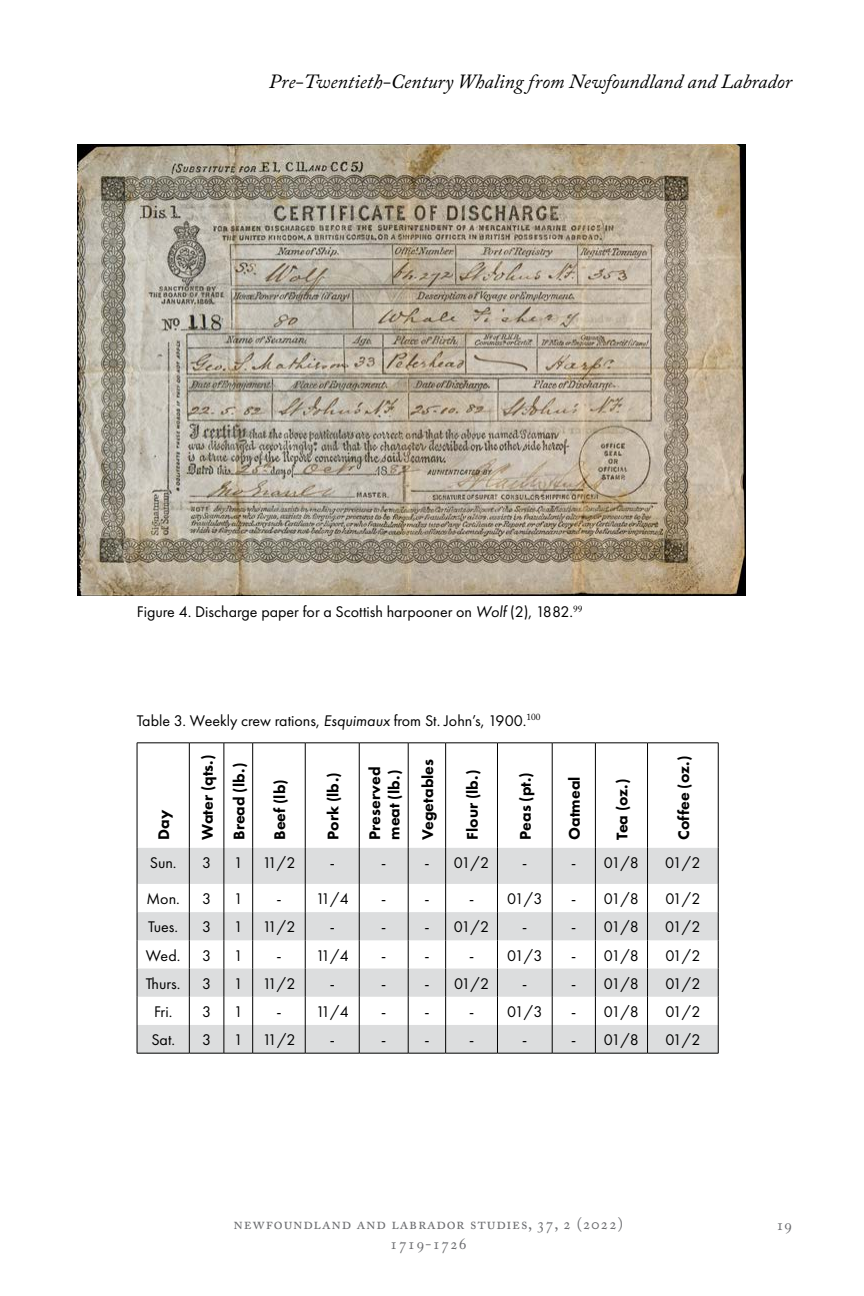
<style>
.page{position:relative;width:864px;height:1296px;background:#fff}
.page>*{position:absolute;margin:0;border:0;box-sizing:border-box;transform-origin:0 0}
.t1{font:italic 20px "Adobe Caslon Pro";color:#000}
.t2{font:16px "Futura PT";color:#000}
.t3{font:800 16px/31.6px "Futura PT";color:#000}
.t4{font:16px "Adobe Caslon Pro";letter-spacing:.05em;color:#6d6e71}
.s1{font-style:italic}
</style>
<div class="page">
<svg style="left:138px;top:848px;width:580px;height:205px;fill:#dcddde"></svg>
<hr style="left:189px;top:743px;width:1px;height:105px;background:#000">
<hr style="left:224px;top:743px;width:1px;height:105px;background:#000">
<hr style="left:252px;top:743px;width:1px;height:105px;background:#000">
<hr style="left:305px;top:743px;width:1px;height:105px;background:#000">
<hr style="left:359px;top:743px;width:1px;height:105px;background:#000">
<hr style="left:408px;top:743px;width:1px;height:105px;background:#000">
<hr style="left:445px;top:743px;width:1px;height:105px;background:#000">
<hr style="left:497px;top:743px;width:1px;height:105px;background:#000">
<hr style="left:552px;top:743px;width:1px;height:105px;background:#000">
<hr style="left:595px;top:743px;width:1px;height:105px;background:#000">
<hr style="left:647px;top:743px;width:1px;height:105px;background:#000">
<hr style="left:189px;top:848px;width:1px;height:36px;background:#000">
<hr style="left:224px;top:848px;width:1px;height:36px;background:#000">
<hr style="left:252px;top:848px;width:1px;height:36px;background:#000">
<hr style="left:305px;top:848px;width:1px;height:36px;background:#000">
<hr style="left:359px;top:848px;width:1px;height:36px;background:#000">
<hr style="left:408px;top:848px;width:1px;height:36px;background:#000">
<hr style="left:445px;top:848px;width:1px;height:36px;background:#000">
<hr style="left:497px;top:848px;width:1px;height:36px;background:#000">
<hr style="left:552px;top:848px;width:1px;height:36px;background:#000">
<hr style="left:595px;top:848px;width:1px;height:36px;background:#000">
<hr style="left:647px;top:848px;width:1px;height:36px;background:#000">
<svg style="left:189px;top:884px;width:1px;height:169px"></svg>
<svg style="left:305px;top:884px;width:1px;height:169px"></svg>
<svg style="left:359px;top:884px;width:1px;height:169px"></svg>
<svg style="left:408px;top:884px;width:1px;height:169px"></svg>
<svg style="left:445px;top:884px;width:1px;height:169px"></svg>
<svg style="left:497px;top:884px;width:1px;height:169px"></svg>
<svg style="left:552px;top:884px;width:1px;height:169px"></svg>
<svg style="left:595px;top:884px;width:1px;height:169px"></svg>
<svg style="left:647px;top:884px;width:1px;height:169px"></svg>
<hr style="left:137px;top:742px;width:52px;height:1px;background:#000">
<hr style="left:137px;top:743px;width:1px;height:105px;background:#000">
<hr style="left:189px;top:742px;width:35px;height:1px;background:#000">
<svg style="left:224px;top:742px;width:29px;height:1px"></svg>
<hr style="left:253px;top:742px;width:52px;height:1px;background:#000">
<hr style="left:305px;top:742px;width:54px;height:1px;background:#000">
<hr style="left:359px;top:742px;width:49px;height:1px;background:#000">
<hr style="left:408px;top:742px;width:38px;height:1px;background:#000">
<hr style="left:446px;top:742px;width:51px;height:1px;background:#000">
<hr style="left:497px;top:742px;width:55px;height:1px;background:#000">
<hr style="left:552px;top:742px;width:43px;height:1px;background:#000">
<hr style="left:595px;top:742px;width:53px;height:1px;background:#000">
<hr style="left:648px;top:742px;width:71px;height:1px;background:#000">
<hr style="left:718px;top:743px;width:1px;height:105px;background:#000">
<hr style="left:137px;top:848px;width:1px;height:36px;background:#000">
<hr style="left:718px;top:848px;width:1px;height:36px;background:#000">
<svg style="left:137px;top:884px;width:1px;height:169px"></svg>
<svg style="left:718px;top:884px;width:1px;height:169px"></svg>
<hr style="left:137px;top:1053px;width:52px;height:1px;background:#000">
<hr style="left:189px;top:1053px;width:35px;height:1px;background:#000">
<svg style="left:224px;top:884px;width:29px;height:170px"></svg>
<hr style="left:253px;top:1053px;width:52px;height:1px;background:#000">
<hr style="left:305px;top:1053px;width:54px;height:1px;background:#000">
<hr style="left:359px;top:1053px;width:49px;height:1px;background:#000">
<hr style="left:408px;top:1053px;width:38px;height:1px;background:#000">
<hr style="left:446px;top:1053px;width:51px;height:1px;background:#000">
<hr style="left:497px;top:1053px;width:55px;height:1px;background:#000">
<hr style="left:552px;top:1053px;width:43px;height:1px;background:#000">
<hr style="left:595px;top:1053px;width:53px;height:1px;background:#000">
<hr style="left:648px;top:1053px;width:71px;height:1px;background:#000">
<img style="left:78px;top:144px;width:668px;height:452px">
<p class="t1" style="left:269px;top:69px;width:525px">Pre-Twentieth-Century Whaling from Newfoundland and Labrador</p>
<p class="t2" style="left:137px;top:602px;width:447px">Figure 4. Discharge paper for a Scottish harpooner on <span class="s1">Wolf</span> (2), 1882.<sup>99</sup></p>
<p class="t2" style="left:137px;top:711px;width:405px">Table 3. Weekly crew rations, <span class="s1">Esquimaux</span> from St. John’s, 1900.<sup>100</sup></p>
<p class="t3" style="left:148px;top:840px;width:31px;rotate:-90deg">Day</p>
<p class="t3" style="left:191px;top:840px;width:86px;rotate:-90deg">Water (qts.)<br>Bread (lb.)</p>
<p class="t3" style="left:264px;top:840px;width:62px;rotate:-90deg">Beef (lb)</p>
<p class="t3" style="left:317px;top:840px;width:69px;rotate:-90deg">Pork (lb.)</p>
<p class="t3" style="left:365px;top:840px;width:75px;line-height:19.2px;rotate:-90deg">Preserved meat (lb.)</p>
<p class="t3" style="left:412px;top:840px;width:82px;rotate:-90deg">Vegetables</p>
<p class="t3" style="left:456px;top:840px;width:72px;rotate:-90deg">Flour (lb.)</p>
<p class="t3" style="left:510px;top:840px;width:69px;rotate:-90deg">Peas (pt.)</p>
<p class="t3" style="left:559px;top:840px;width:65px;rotate:-90deg">Oatmeal</p>
<p class="t3" style="left:606px;top:840px;width:62px;rotate:-90deg">Tea (oz.)</p>
<p class="t3" style="left:668px;top:840px;width:85px;rotate:-90deg">Coffee (oz.)</p>
<p class="t2" style="left:150px;top:853px;width:28px">Sun.</p>
<p class="t2" style="left:202px;top:853px;width:11px">3</p>
<p class="t2" style="left:234px;top:853px;width:63px">1 11/2</p>
<p class="t2" style="left:330px;top:853px;width:7px">-</p>
<p class="t2" style="left:381px;top:853px;width:50px">- -</p>
<p class="t2" style="left:454px;top:853px;width:37px">01/2</p>
<p class="t2" style="left:522px;top:853px;width:7px">-</p>
<p class="t2" style="left:571px;top:853px;width:69px">- 01/8</p>
<p class="t2" style="left:665px;top:853px;width:37px">01/2</p>
<p class="t2" style="left:147px;top:889px;width:35px">Mon.</p>
<p class="t2" style="left:202px;top:889px;width:11px">3</p>
<p class="t2" style="left:234px;top:889px;width:11px">1</p>
<p class="t2" style="left:276px;top:889px;width:74px">- 11/4</p>
<p class="t2" style="left:381px;top:889px;width:50px">- -</p>
<p class="t2" style="left:469px;top:889px;width:75px">- 01/3</p>
<p class="t2" style="left:571px;top:889px;width:69px">- 01/8</p>
<p class="t2" style="left:665px;top:889px;width:37px">01/2</p>
<p class="t2" style="left:148px;top:918px;width:32px">Tues.</p>
<p class="t2" style="left:202px;top:918px;width:11px">3</p>
<p class="t2" style="left:234px;top:918px;width:63px">1 11/2</p>
<p class="t2" style="left:330px;top:918px;width:7px">-</p>
<p class="t2" style="left:381px;top:918px;width:50px">- -</p>
<p class="t2" style="left:454px;top:918px;width:37px">01/2</p>
<p class="t2" style="left:522px;top:918px;width:7px">-</p>
<p class="t2" style="left:571px;top:918px;width:69px">- 01/8</p>
<p class="t2" style="left:665px;top:918px;width:37px">01/2</p>
<p class="t2" style="left:146px;top:946px;width:36px">Wed.</p>
<p class="t2" style="left:202px;top:946px;width:11px">3</p>
<p class="t2" style="left:234px;top:946px;width:11px">1</p>
<p class="t2" style="left:276px;top:946px;width:74px">- 11/4</p>
<p class="t2" style="left:381px;top:946px;width:50px">- -</p>
<p class="t2" style="left:469px;top:946px;width:75px">- 01/3</p>
<p class="t2" style="left:571px;top:946px;width:69px">- 01/8</p>
<p class="t2" style="left:665px;top:946px;width:37px">01/2</p>
<p class="t2" style="left:146px;top:974px;width:36px">Thurs.</p>
<p class="t2" style="left:202px;top:974px;width:11px">3</p>
<p class="t2" style="left:234px;top:974px;width:63px">1 11/2</p>
<p class="t2" style="left:330px;top:974px;width:7px">-</p>
<p class="t2" style="left:381px;top:974px;width:50px">- -</p>
<p class="t2" style="left:454px;top:974px;width:37px">01/2</p>
<p class="t2" style="left:522px;top:974px;width:7px">-</p>
<p class="t2" style="left:571px;top:974px;width:69px">- 01/8</p>
<p class="t2" style="left:665px;top:974px;width:37px">01/2</p>
<p class="t2" style="left:154px;top:1002px;width:20px">Fri.</p>
<p class="t2" style="left:202px;top:1002px;width:11px">3</p>
<p class="t2" style="left:234px;top:1002px;width:11px">1</p>
<p class="t2" style="left:276px;top:1002px;width:74px">- 11/4</p>
<p class="t2" style="left:381px;top:1002px;width:50px">- -</p>
<p class="t2" style="left:469px;top:1002px;width:75px">- 01/3</p>
<p class="t2" style="left:571px;top:1002px;width:69px">- 01/8</p>
<p class="t2" style="left:665px;top:1002px;width:37px">01/2</p>
<p class="t2" style="left:151px;top:1030px;width:25px">Sat.</p>
<p class="t2" style="left:202px;top:1030px;width:11px">3</p>
<p class="t2" style="left:234px;top:1030px;width:63px">1 11/2</p>
<p class="t2" style="left:330px;top:1030px;width:7px">-</p>
<p class="t2" style="left:381px;top:1030px;width:50px">- -</p>
<p class="t2" style="left:469px;top:1030px;width:7px">-</p>
<p class="t2" style="left:522px;top:1030px;width:7px">-</p>
<p class="t2" style="left:571px;top:1030px;width:69px">- 01/8</p>
<p class="t2" style="left:665px;top:1030px;width:37px">01/2</p>
<p class="t4" style="left:234px;top:1214px;width:391px">newfoundland and labrador studies, 37, 2 (2022)</p>
<p class="t4" style="left:776px;top:1216px;width:17px">19</p>
<p class="t4" style="left:390px;top:1234px;width:78px">1719-1726</p>
</div>
